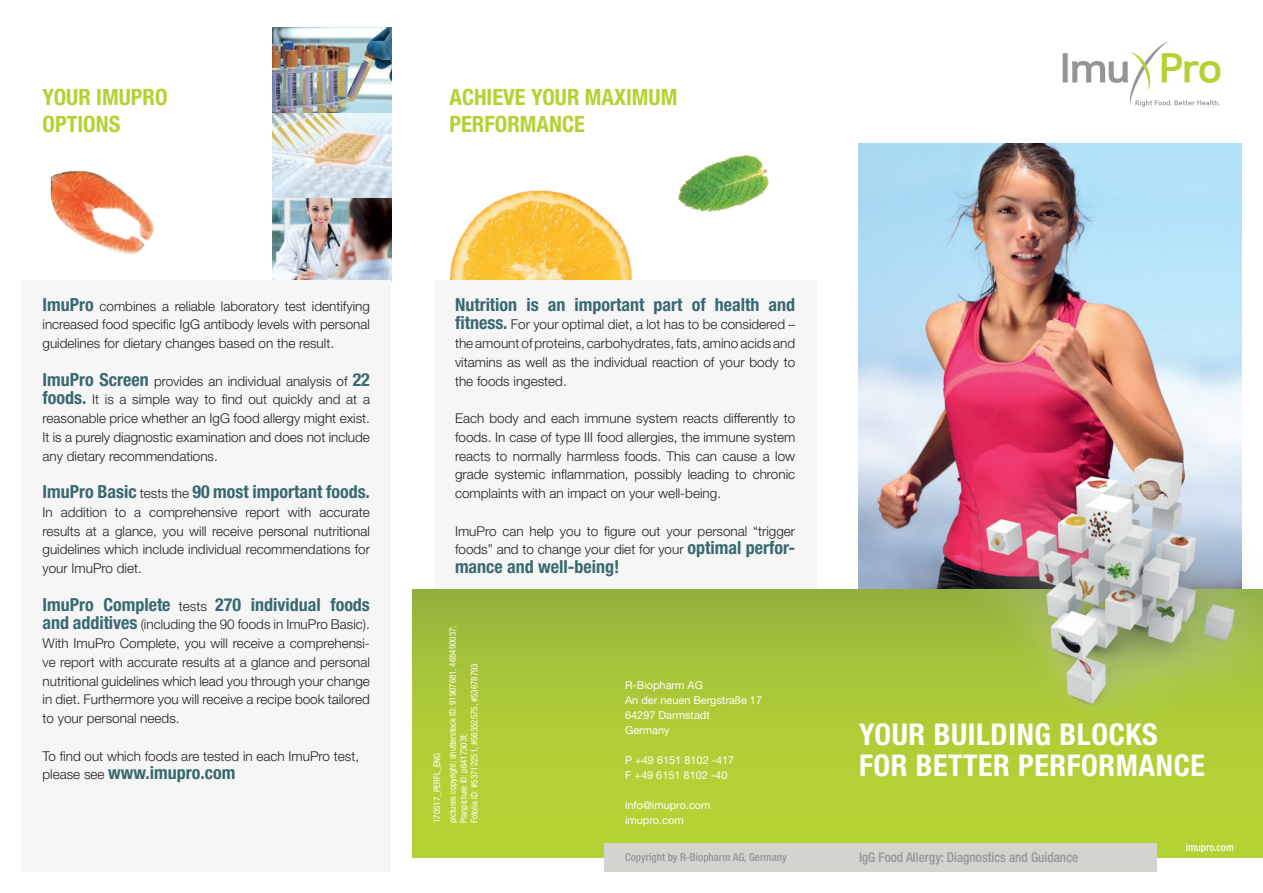
<style>
.page{position:relative;width:1263px;height:893px;background:#fff}
.page>*{position:absolute;margin:0;border:0;box-sizing:border-box;transform-origin:0 0}
.t1{font:700 condensed 30px/31.5px "Helvetica Neue LT Std";letter-spacing:.02em;color:#fff}
.t2{font:700 condensed 22.5px/27px "Helvetica Neue LT Std";color:#b3d234}
.t3{font:700 condensed 18px "Helvetica Neue LT Std";color:#396970}
.t4{font:300 13.5px/18.8px "Helvetica Neue LT Std";color:#231f20;text-align:justify}
.t5{font:500 condensed 13.5px "Helvetica Neue LT Std";color:#939598}
.t6{font:10.95px/15px "Helvetica Neue LT Std";color:#fff}
.t7{font:500 condensed 10.95px "Helvetica Neue LT Std";color:#939598}
.t8{font:500 condensed 10.5px "Helvetica Neue LT Std";color:#fff}
.t9{font:condensed 9px/15.8px "Helvetica Neue LT Std";color:#fff}
.s1{font-weight:700;font-stretch:condensed;font-size:18px;color:#396970}
.s2{font-weight:300;font-stretch:normal;font-size:13.5px;color:#231f20}
</style>
<div class="page">
<img style="left:391px;top:121px;width:242px;height:161px">
<img style="left:678px;top:155px;width:91px;height:57px">
<img style="left:272px;top:28px;width:119px;height:252px">
<div style="left:434px;top:281px;width:382px;height:565px;background:#f6f6f7"></div>
<div style="left:21px;top:281px;width:370px;height:591px;background:#f6f6f7"></div>
<img style="left:859px;top:144px;width:383px;height:446px">
<div style="left:412px;top:590px;width:851px;height:267px;background:linear-gradient(to bottom,#99b83c,#bad933)"></div>
<div style="left:604px;top:843px;width:553px;height:29px;background:#d4d3d0"></div>
<svg style="left:1062px;top:42px;width:158px;height:64px"></svg>
<img style="left:971px;top:413px;width:292px;height:306px">
<img style="left:50px;top:170px;width:104px;height:84px">
<h2 class="t2" style="left:43px;top:84px;width:127px">YOUR IMUPRO<br>OPTIONS</h2>
<h2 class="t2" style="left:449px;top:84px;width:229px">ACHIEVE YOUR MAXIMUM<br>PERFORMANCE</h2>
<p class="t4" style="left:43px;top:296px;width:329px"><span class="s1">ImuPro</span> combines a reliable laboratory test identifying increased food specific IgG antibody levels with personal guidelines for dietary changes based on the result.</p>
<p class="t4" style="left:43px;top:371px;width:329px"><span class="s1">ImuPro Screen</span> provides an individual analysis of <span class="s1">22 foods.</span> It is a simple way to find out quickly and at a reasonable price whether an IgG food allergy might exist.<br>It is a purely diagnostic examination and does not include any dietary recommendations.</p>
<h3 class="t3" style="left:43px;top:481px;width:329px">ImuPro Basic <span class="s2">tests the</span> 90 most important foods.</h3>
<p class="t4" style="left:43px;top:502px;width:329px">In addition to a comprehensive report with accurate results at a glance, you will receive personal nutritional guidelines which include individual recommendations for your ImuPro diet.</p>
<h3 class="t3" style="left:43px;top:593px;width:329px">ImuPro Complete <span class="s2">tests</span> 270 individual foods</h3>
<p class="t4" style="left:43px;top:615px;width:329px"><span class="s1">and additives</span> (including the 90 foods in ImuPro Basic).<br>With ImuPro Complete, you will receive a comprehensi&shy;ve report with accurate results at a glance and personal nutritional guidelines which lead you through your change in diet. Furthermore you will receive a recipe book tailored to your personal needs.</p>
<p class="t4" style="left:43px;top:746px;width:318px">To find out which foods are tested in each ImuPro test,</p>
<h3 class="t3" style="left:43px;top:762px;width:194px"><span class="s2">please see</span> www.imupro.com</h3>
<h3 class="t3" style="left:455px;top:293px;width:342px">Nutrition is an important part of health and</h3>
<p class="t4" style="left:455px;top:315px;width:342px"><span class="s1">fitness.</span> For your optimal diet, a lot has to be considered – the amount of proteins, carbohydrates, fats, amino acids and vitamins as well as the individual reaction of your body to the foods ingested.</p>
<p class="t4" style="left:455px;top:409px;width:342px">Each body and each immune system reacts differently to foods. In case of type III food allergies, the immune system reacts to normally harmless foods. This can cause a low grade systemic inflammation, possibly leading to chronic complaints with an impact on your well-being.</p>
<p class="t4" style="left:455px;top:521px;width:342px">ImuPro can help you to figure out your personal “trigger foods” and to change your diet for your <span class="s1">optimal perfor-</span></p>
<h3 class="t3" style="left:455px;top:556px;width:166px">mance and well-being!</h3>
<p class="t9" style="left:429px;top:823px;width:199px;rotate:-90deg">170517_PERFL_ENG<br>pictures copyright: shutterstock ID: 91907681, 468490037;</p>
<p class="t9" style="left:458px;top:823px;width:161px;line-height:10.8px;rotate:-90deg">Planpicture ID: p6417303f;<br>Fotolia ID: #53712251, #56352575, #53678793</p>
<p class="t6" style="left:625px;top:677px;width:139px">R-Biopharm AG<br>An der neuen Bergstraße 17<br>64297 Darmstadt<br>Germany</p>
<p class="t6" style="left:625px;top:752px;width:111px">P +49 6151 8102 -417<br>F +49 6151 8102 -40</p>
<p class="t6" style="left:625px;top:797px;width:87px">info@imupro.com imupro.com</p>
<p class="t7" style="left:625px;top:851px;width:163px">Copyright by R-Biopharm AG, Germany</p>
<h1 class="t1" style="left:859px;top:718px;width:347px">YOUR BUILDING BLOCKS<br>FOR BETTER PERFORMANCE</h1>
<p class="t5" style="left:859px;top:849px;width:221px">IgG Food Allergy: Diagnostics and Guidance</p>
<p class="t8" style="left:1186px;top:841px;width:49px">imupro.com</p>
</div>
